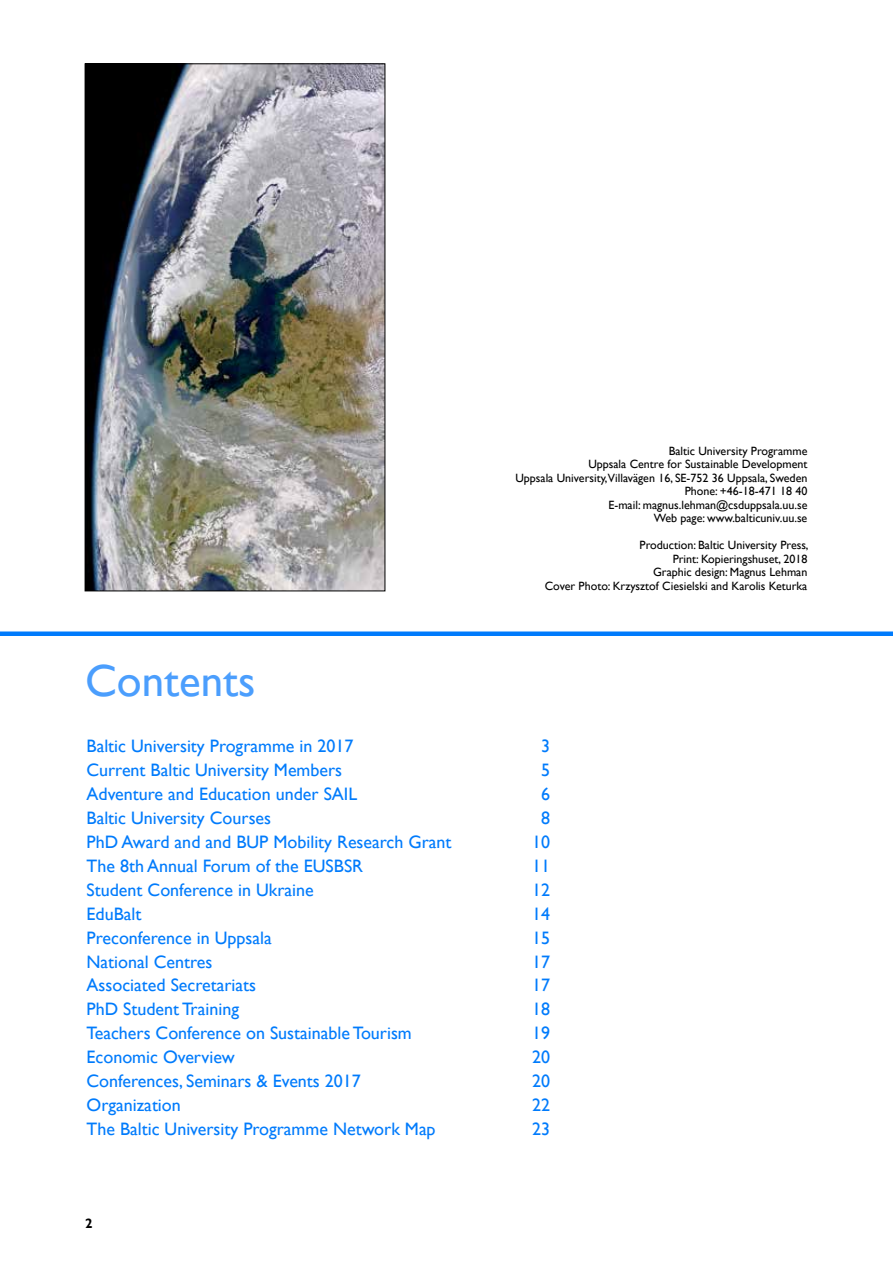
<style>
.page{position:relative;width:893px;height:1263px;background:#fff}
.page>*{position:absolute;margin:0;border:0;box-sizing:border-box;transform-origin:0 0}
.t1{font:45px "Gill Sans";color:#4b9efd}
.t2{font:18px "Gill Sans";color:#007bfc}
.t3{font:700 13.5px "Gill Sans";color:#000}
.t4{font:12px/13.5px "Gill Sans";color:#000;text-align:right}
</style>
<div class="page">
<div style="left:0;top:631px;width:893px;height:5px;background:#007bfc"></div>
<img style="left:87px;top:65px;width:296px;height:524px">
<div style="left:85px;top:63px;width:300px;height:528px;border:1px solid #000"></div>
<h1 class="t1" style="left:85px;top:654px;width:172px">Contents</h1>
<p class="t4" style="left:515px;top:444px;width:293px">Baltic University Programme<br>Uppsala Centre for Sustainable Development<br>Uppsala University,Villavägen 16, SE-752 36 Uppsala, Sweden Phone: +46-18-471 18 40<br>E-mail: magnus.lehman@csduppsala.uu.se<br>Web page: www.balticuniv.uu.se</p>
<p class="t4" style="left:545px;top:539px;width:265px">Production: Baltic University Press,<br>Print: Kopieringshuset, 2018<br>Graphic design: Magnus Lehman<br>Cover Photo: Krzysztof Ciesielski and Karolis Keturka</p>
<p class="t2" style="left:87px;top:735px;width:268px">Baltic University Programme in 2017</p>
<p class="t2" style="left:541px;top:735px;width:10px">3</p>
<p class="t2" style="left:87px;top:759px;width:257px">Current Baltic University Members</p>
<p class="t2" style="left:541px;top:759px;width:10px">5</p>
<p class="t2" style="left:87px;top:783px;width:272px">Adventure and Education under SAIL</p>
<p class="t2" style="left:541px;top:783px;width:10px">6</p>
<p class="t2" style="left:87px;top:807px;width:186px">Baltic University Courses</p>
<p class="t2" style="left:541px;top:807px;width:10px">8</p>
<p class="t2" style="left:87px;top:831px;width:366px">PhD Award and and BUP Mobility Research Grant</p>
<p class="t2" style="left:532px;top:831px;width:19px">10</p>
<p class="t2" style="left:87px;top:855px;width:278px">The 8th Annual Forum of the EUSBSR</p>
<p class="t2" style="left:532px;top:855px;width:19px">11</p>
<p class="t2" style="left:87px;top:879px;width:229px">Student Conference in Ukraine</p>
<p class="t2" style="left:532px;top:879px;width:19px">12</p>
<p class="t2" style="left:87px;top:903px;width:56px">EduBalt</p>
<p class="t2" style="left:532px;top:903px;width:19px">14</p>
<p class="t2" style="left:87px;top:927px;width:187px">Preconference in Uppsala</p>
<p class="t2" style="left:532px;top:927px;width:19px">15</p>
<p class="t2" style="left:87px;top:951px;width:127px">National Centres</p>
<p class="t2" style="left:532px;top:951px;width:19px">17</p>
<p class="t2" style="left:87px;top:975px;width:171px">Associated Secretariats</p>
<p class="t2" style="left:532px;top:975px;width:19px">17</p>
<p class="t2" style="left:87px;top:999px;width:154px">PhD Student Training</p>
<p class="t2" style="left:532px;top:999px;width:19px">18</p>
<p class="t2" style="left:87px;top:1023px;width:327px">Teachers Conference on Sustainable Tourism</p>
<p class="t2" style="left:532px;top:1023px;width:19px">19</p>
<p class="t2" style="left:87px;top:1047px;width:150px">Economic Overview</p>
<p class="t2" style="left:532px;top:1047px;width:19px">20</p>
<p class="t2" style="left:87px;top:1071px;width:276px">Conferences, Seminars &amp; Events 2017</p>
<p class="t2" style="left:532px;top:1071px;width:19px">20</p>
<p class="t2" style="left:87px;top:1095px;width:96px">Organization</p>
<p class="t2" style="left:532px;top:1095px;width:19px">22</p>
<p class="t2" style="left:87px;top:1119px;width:350px">The Baltic University Programme Network Map</p>
<p class="t2" style="left:532px;top:1119px;width:19px">23</p>
<p class="t3" style="left:85px;top:1215px;width:9px">2</p>
</div>
